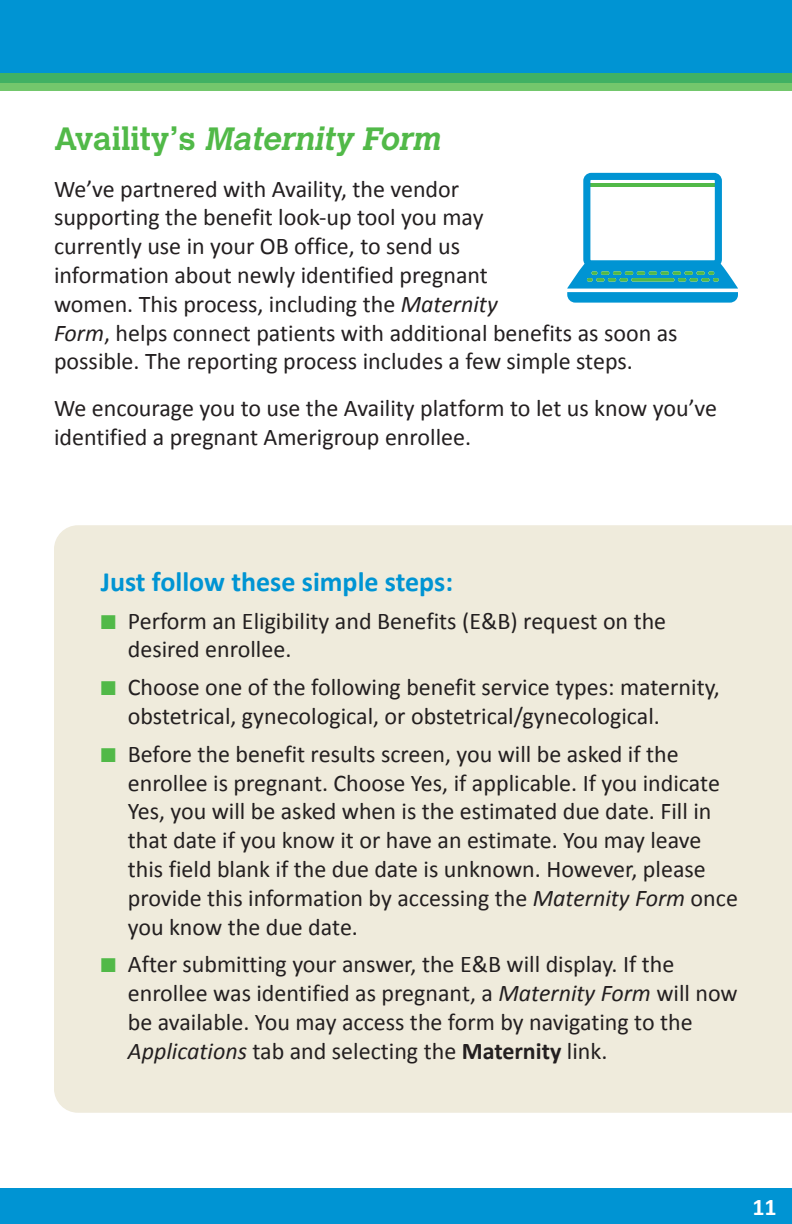
<style>
.page{position:relative;width:792px;height:1224px;background:#fff}
.page>*{position:absolute;margin:0;border:0;box-sizing:border-box;transform-origin:0 0}
.Amerigroup_Sub_head{font:italic 700 32px "Calvert MT Std";color:#51b948}
.Amerigroup_Sub_head-2{font:700 28px "Calibri";color:#0094d3}
.Amerigroup_Body_Text{font:24px/28.8px "Calibri";color:#231f20}
.Amerigroup_Body_Text-2{font:700 24px "Calibri";color:#fff}
.s1{font-style:normal}
.s2{font-style:italic}
.s3{color:#51b948}
.s4{font-weight:700}
</style>
<div class="page">
<div style="left:0;top:0;width:792px;height:82px;background:#0094d3"></div>
<svg style="left:0;top:73px;width:792px;height:18px;background:#56ba67"></svg>
<div style="left:0;top:1188px;width:792px;height:36px;background:#0094d3"></div>
<svg style="left:567px;top:173px;width:171px;height:130px"></svg>
<div style="left:54px;top:525px;width:738px;height:588px;background:#efebdc"></div>
<p class="Amerigroup_Sub_head" style="left:54px;top:118px;width:395px"><span class="s1">Av a i l i t y ’ s</span> Maternity Form</p>
<p class="Amerigroup_Body_Text" style="left:54px;top:174px;width:625px">We’ve partnered with Availity, the vendor<br>supporting the benefit look-up tool you may<br>currently use in your OB office, to send us<br>information about newly identified pregnant<br>women. This process, including the <span class="s2">Maternity<br>Form</span>, helps connect patients with additional benefits as soon as possible. The reporting process includes a few simple steps.</p>
<p class="Amerigroup_Body_Text" style="left:54px;top:394px;width:664px">We encourage you to use the Availity platform to let us know you’ve identified a pregnant Amerigroup enrollee.</p>
<p class="Amerigroup_Sub_head-2" style="left:101px;top:564px;width:354px">Just follow these simple steps:</p>
<p class="Amerigroup_Body_Text" style="left:128px;top:606px;width:540px;text-indent:-27px"><span class="s3">■</span> Perform an Eligibility and Benefits (E&amp;B) request on the desired enrollee.</p>
<p class="Amerigroup_Body_Text" style="left:128px;top:673px;width:594px;text-indent:-27px"><span class="s3">■</span> Choose one of the following benefit service types: maternity, obstetrical, gynecological, or obstetrical/gynecological.</p>
<p class="Amerigroup_Body_Text" style="left:128px;top:739px;width:612px;text-indent:-27px"><span class="s3">■</span> Before the benefit results screen, you will be asked if the enrollee is pregnant. Choose Yes, if applicable. If you indicate Yes, you will be asked when is the estimated due date. Fill in that date if you know it or have an estimate. You may leave this field blank if the due date is unknown. However, please provide this information by accessing the <span class="s2">Maternity Form</span> once you know the due date.</p>
<p class="Amerigroup_Body_Text" style="left:128px;top:950px;width:612px;text-indent:-27px"><span class="s3">■</span> After submitting your answer, the E&amp;B will display. If the enrollee was identified as pregnant, a <span class="s2">Maternity Form</span> will now be available. You may access the form by navigating to the <span class="s2">Applications</span> tab and selecting the <span class="s4">Maternity</span> link.</p>
<p class="Amerigroup_Body_Text-2" style="left:752px;top:1192px;width:26px">11</p>
</div>
